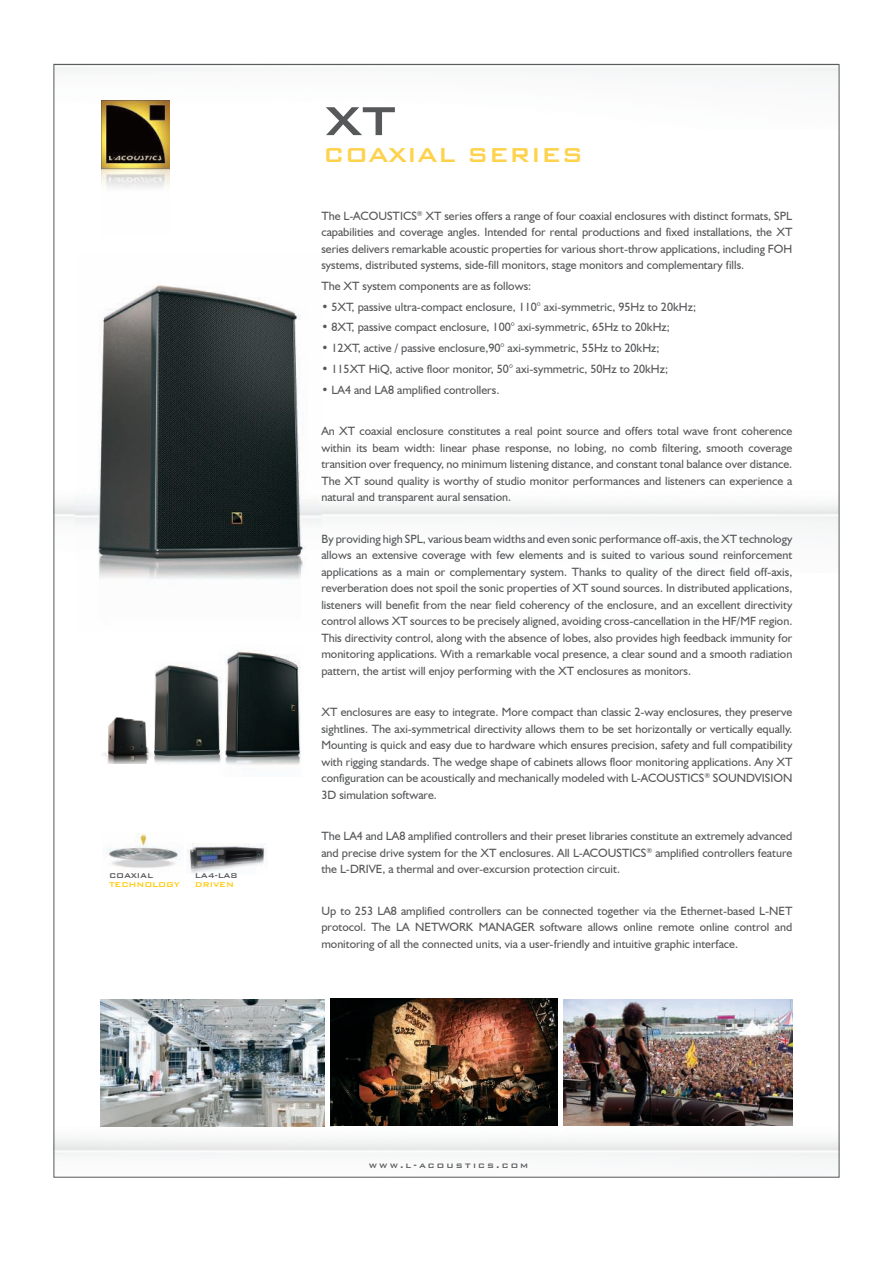
<style>
.page{position:relative;width:893px;height:1263px;background:#fff}
.page>*{position:absolute;margin:0;border:0;box-sizing:border-box;transform-origin:0 0}
.t1{font:500 54px "Bank Gothic BT";color:#57585a}
.t2{font:500 27px "Bank Gothic BT";color:#fed24c}
.t3{font:12px/16.5px "Humanist 521 BT";color:#57585a;text-align:justify}
.t4{font:500 10.5px "Bank Gothic BT";letter-spacing:.2em;color:#57585a}
.t5{font:500 9.3px "Bank Gothic BT";letter-spacing:-.02em;color:#feca0a}
.t6{font:500 9.3px "Bank Gothic BT";letter-spacing:-.02em;color:#57585a}
</style>
<div class="page">
<img style="left:53px;top:64px;width:784px;height:65px">
<img style="left:53px;top:1115px;width:787px;height:63px">
<img style="left:101px;top:100px;width:68px;height:88px">
<img style="left:101px;top:1000px;width:231px;height:126px">
<img style="left:562px;top:999px;width:230px;height:127px">
<img style="left:330px;top:999px;width:228px;height:126px">
<hr style="left:326px;top:998px;width:4px;height:130px;background:#fff">
<hr style="left:558px;top:995px;width:4px;height:136px;background:#fff">
<img style="left:75px;top:285px;width:246px;height:295px">
<img style="left:103px;top:717px;width:49px;height:46px">
<img style="left:225px;top:650px;width:76px;height:115px">
<img style="left:154px;top:665px;width:68px;height:99px">
<img style="left:186px;top:843px;width:81px;height:31px">
<img style="left:106px;top:833px;width:74px;height:35px">
<p class="t6" style="left:109px;top:872px;width:46px">COAXIAL</p>
<p class="t5" style="left:109px;top:881px;width:72px">TEChnOLOgy</p>
<p class="t6" style="left:195px;top:872px;width:44px">LA4-LA8</p>
<p class="t5" style="left:195px;top:881px;width:41px">dRIvEn</p>
<h1 class="t1" style="left:323px;top:97px;width:74px">XT</h1>
<h2 class="t2" style="left:323px;top:143px;width:262px">COAXIAL SERIES</h2>
<p class="t3" style="left:321px;top:208px;width:472px">The L-ACOUSTICS<sup>®</sup> XT series offers a range of four coaxial enclosures with distinct formats, SPL capabilities and coverage angles. Intended for rental productions and fixed installations, the XT series delivers remarkable acoustic properties for various short-throw applications, including FOH systems, distributed systems, side-fill monitors, stage monitors and complementary fills.</p>
<p class="t3" style="left:321px;top:279px;width:211px">The XT system components are as follows:</p>
<p class="t3" style="left:321px;top:298px;width:376px">• 5XT, passive ultra-compact enclosure, 110° axi-symmetric, 95Hz to 20kHz;</p>
<p class="t3" style="left:321px;top:319px;width:350px">• 8XT, passive compact enclosure, 100° axi-symmetric, 65Hz to 20kHz;</p>
<p class="t3" style="left:321px;top:340px;width:340px">• 12XT, active / passive enclosure,90° axi-symmetric, 55Hz to 20kHz;</p>
<p class="t3" style="left:321px;top:360px;width:348px">• 115XT HiQ, active floor monitor, 50° axi-symmetric, 50Hz to 20kHz;</p>
<p class="t3" style="left:321px;top:381px;width:179px">• LA4 and LA8 amplified controllers.</p>
<p class="t3" style="left:321px;top:424px;width:472px">An XT coaxial enclosure constitutes a real point source and offers total wave front coherence within its beam width: linear phase response, no lobing, no comb filtering, smooth coverage transition over frequency, no minimum listening distance, and constant tonal balance over distance.<br>The XT sound quality is worthy of studio monitor performances and listeners can experience a natural and transparent aural sensation.</p>
<p class="t3" style="left:321px;top:531px;width:472px">By providing high SPL, various beam widths and even sonic performance off-axis, the XT technology allows an extensive coverage with few elements and is suited to various sound reinforcement applications as a main or complementary system. Thanks to quality of the direct field off-axis, reverberation does not spoil the sonic properties of XT sound sources. In distributed applications, listeners will benefit from the near field coherency of the enclosure, and an excellent directivity control allows XT sources to be precisely aligned, avoiding cross-cancellation in the HF/MF region.<br>This directivity control, along with the absence of lobes, also provides high feedback immunity for monitoring applications. With a remarkable vocal presence, a clear sound and a smooth radiation pattern, the artist will enjoy performing with the XT enclosures as monitors.</p>
<p class="t3" style="left:321px;top:705px;width:472px">XT enclosures are easy to integrate. More compact than classic 2-way enclosures, they preserve sightlines. The axi-symmetrical directivity allows them to be set horizontally or vertically equally.<br>Mounting is quick and easy due to hardware which ensures precision, safety and full compatibility with rigging standards. The wedge shape of cabinets allows floor monitoring applications. Any XT configuration can be acoustically and mechanically modeled with L-ACOUSTICS<sup>®</sup> SOUNDVISION 3D simulation software.</p>
<p class="t3" style="left:321px;top:829px;width:472px">The LA4 and LA8 amplified controllers and their preset libraries constitute an extremely advanced and precise drive system for the XT enclosures. All L-ACOUSTICS<sup>®</sup> amplified controllers feature the L-DRIVE, a thermal and over-excursion protection circuit.</p>
<p class="t3" style="left:321px;top:903px;width:472px">Up to 253 LA8 amplified controllers can be connected together via the Ethernet-based L-NET protocol. The LA NETWORK MANAGER software allows online remote online control and monitoring of all the connected units, via a user-friendly and intuitive graphic interface.</p>
<p class="t4" style="left:369px;top:1160px;width:161px">www.l-acoustics.com</p>
</div>
